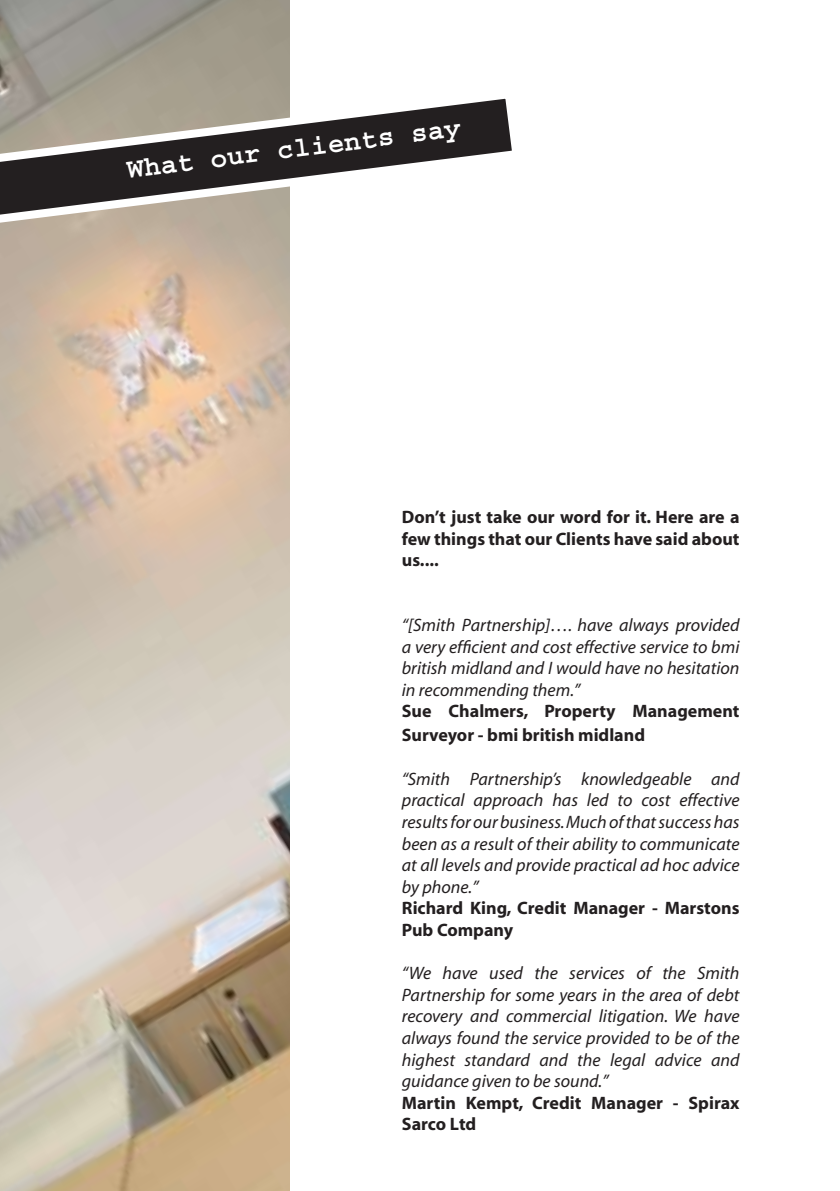
<style>
.page{position:relative;width:840px;height:1191px;background:#fff}
.page>*{position:absolute;margin:0;border:0;box-sizing:border-box;transform-origin:0 0}
.t1{font:700 28px "Courier Std";color:#fff}
.t2{font:italic 18px/21.6px "Myriad";color:#231f20;text-align:justify}
.t3{font:700 18px/21.6px "Myriad";color:#231f20}
</style>
<div class="page">
<img style="left:0;top:0;width:289px;height:1191px">
<svg style="left:0;top:85px;width:512px;height:163px"></svg>
<h1 class="t1" style="left:125px;top:154px;width:337px;rotate:-7deg">What our clients say</h1>
<p class="t3" style="left:401px;top:507px;width:339px;text-align:justify">Don’t just take our word for it. Here are a few things that our Clients have said about us....</p>
<p class="t2" style="left:401px;top:615px;width:339px">“[Smith Partnership]…. have always provided a very efficient and cost effective service to bmi british midland and I would have no hesitation in recommending them.”</p>
<p class="t3" style="left:401px;top:700px;width:339px;line-height:24px">Sue Chalmers, Property Management<br>Surveyor - bmi british midland</p>
<p class="t2" style="left:401px;top:768px;width:339px">“Smith Partnership’s knowledgeable and practical approach has led to cost effective results for our business. Much of that success has been as a result of their ability to communicate at all levels and provide practical ad hoc advice by phone.”</p>
<p class="t3" style="left:401px;top:898px;width:339px">Richard King, Credit Manager - Marstons<br>Pub Company</p>
<p class="t2" style="left:401px;top:963px;width:339px">“We have used the services of the Smith Partnership for some years in the area of debt recovery and commercial litigation. We have always found the service provided to be of the highest standard and the legal advice and guidance given to be sound.”</p>
<p class="t3" style="left:401px;top:1092px;width:339px">Martin Kempt, Credit Manager - Spirax<br>Sarco Ltd</p>
</div>
